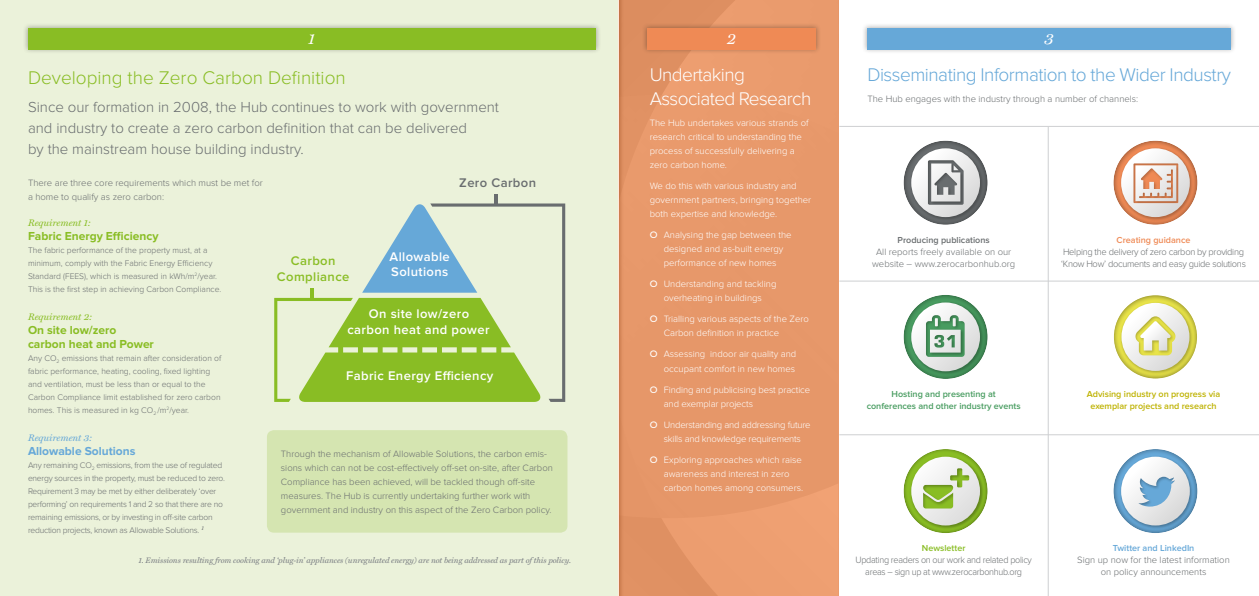
<style>
.page{position:relative;width:1259px;height:596px;background:#fff}
.page>*{position:absolute;margin:0;border:0;box-sizing:border-box;transform-origin:0 0}
.t1{font:300 19px "Proxima Nova";letter-spacing:-.025em;color:#66a8d8}
.t2{font:300 19px "Proxima Nova";color:#89bd24}
.t3{font:300 19px/24.5px "Proxima Nova";letter-spacing:-.03em;color:#fff}
.t4{font:italic 16px "Miller Text";color:#fff}
.t5{font:300 15px/21px "Proxima Nova";color:#696d6f}
.t6{font:600 13px/15.6px "Proxima Nova";letter-spacing:.03em;color:#fff;text-align:center}
.t7{font:600 13px/15.6px "Proxima Nova";letter-spacing:.03em;color:#89bd24;text-align:center}
.t8{font:600 13px "Proxima Nova";letter-spacing:.03em;color:#696d6f}
.t9{font:700 12px/14px "Proxima Nova";color:#89bd24}
.t10{font:700 12px "Proxima Nova";color:#66a8d8}
.t11{font:300 9.5px/14px "Proxima Nova";color:#fff}
.t12{font:300 9.5px/14px "Proxima Nova";color:#696d6f}
.t13{font:300 9.5px/12px "Proxima Nova";letter-spacing:-.03em;color:#696d6f}
.t14{font:300 9.5px/12px "Proxima Nova";letter-spacing:-.03em;color:#696d6f;text-align:center;scale:.95 1}
.t15{font:300 9.5px/14px "Proxima Nova";letter-spacing:-.02em;color:#fff;text-align:center}
.t16{font:italic 9.5px "Miller Text";color:#89bd24}
.t17{font:italic 9.5px "Miller Text";color:#66a8d8}
.t18{font:600 9px/12px "Proxima Nova";color:#beb200;text-align:center}
.t19{font:600 9px/12px "Proxima Nova";color:#489c60;text-align:center}
.t20{font:600 9px "Proxima Nova";color:#696d6f}
.t21{font:600 9px "Proxima Nova";color:#66a8d8}
.t22{font:600 9px "Proxima Nova";color:#ef8a55}
.t23{font:600 9px "Proxima Nova";color:#89bd24}
.t24{font:300 8.5px/13px "Proxima Nova";color:#696d6f}
.t25{font:300 8.5px/13px "Proxima Nova";letter-spacing:-.025em;color:#696d6f}
.t26{font:italic 8px "Miller Text";letter-spacing:-.01em;color:#797d82}
.s1{font-family:"Gill Sans MT Pro";font-weight:500}
</style>
<div class="page">
<div style="left:0;top:0;width:619px;height:595px;background:#ebf2da"></div>
<div style="left:618px;top:0;width:220px;height:595px;background:#e7986a"></div>
<div style="left:267px;top:430px;width:300px;height:102px;background:#d5e5b1;border-radius:7px"></div>
<div style="left:23px;top:23px;width:578px;height:32px;background:#000;opacity:.3"></div>
<div style="left:28px;top:28px;width:567px;height:21px;background:#89bd24"></div>
<div style="left:641px;top:23px;width:180px;height:32px;background:#000;opacity:.3"></div>
<div style="left:647px;top:28px;width:169px;height:21px;background:#ef8a55"></div>
<div style="left:862px;top:23px;width:374px;height:32px;background:#000;opacity:.3"></div>
<div style="left:867px;top:28px;width:364px;height:21px;background:#66a8d8"></div>
<hr style="left:494px;top:194px;width:4px;height:10px;background:#696d6f">
<svg style="left:274px;top:203px;width:291px;height:198px"></svg>
<hr style="left:1048px;top:127px;width:1px;height:468px;background:#cecfd1">
<svg style="left:903px;top:141px;width:84px;height:83px"></svg>
<img style="left:908px;top:146px;width:77px;height:76px">
<svg style="left:911px;top:148px;width:69px;height:69px"></svg>
<svg style="left:903px;top:295px;width:84px;height:83px"></svg>
<img style="left:908px;top:300px;width:77px;height:76px">
<svg style="left:911px;top:302px;width:69px;height:69px"></svg>
<svg style="left:903px;top:449px;width:84px;height:83px"></svg>
<img style="left:908px;top:454px;width:77px;height:76px">
<svg style="left:911px;top:456px;width:69px;height:69px"></svg>
<svg style="left:1113px;top:141px;width:84px;height:83px"></svg>
<img style="left:1118px;top:146px;width:76px;height:76px">
<svg style="left:1121px;top:148px;width:68px;height:69px"></svg>
<svg style="left:1114px;top:295px;width:83px;height:83px"></svg>
<img style="left:1119px;top:300px;width:75px;height:75px">
<svg style="left:1121px;top:303px;width:68px;height:67px"></svg>
<svg style="left:1113px;top:449px;width:84px;height:83px"></svg>
<img style="left:1118px;top:454px;width:76px;height:76px">
<svg style="left:1121px;top:456px;width:68px;height:69px"></svg>
<hr style="left:839px;top:126px;width:420px;height:1px;background:#cecfd1">
<hr style="left:839px;top:281px;width:420px;height:1px;background:#cecfd1">
<hr style="left:839px;top:434px;width:420px;height:1px;background:#cecfd1">
<h2 class="t4" style="left:308px;top:30px;width:8px">1</h2>
<h2 class="t4" style="left:727px;top:30px;width:11px">2</h2>
<h2 class="t4" style="left:1044px;top:30px;width:11px">3</h2>
<h1 class="t2" style="left:28px;top:67px;width:319px">Developing the Zero Carbon Definition</h1>
<h3 class="t5" style="left:28px;top:97px;width:472px">Since our formation in 2008, the Hub continues to work with government and industry to create a zero carbon definition that can be delivered<br>by the mainstream house building industry.</h3>
<p class="t12" style="left:28px;top:175px;width:236px">There are three core requirements which must be met for a home to qualify as zero carbon:</p>
<p class="t16" style="left:28px;top:217px;width:64px">Requirement 1:</p>
<p class="t9" style="left:28px;top:229px;width:132px">Fabric Energy Efficiency</p>
<p class="t24" style="left:28px;top:243px;width:195px">The fabric performance of the property must, at a minimum, comply with the Fabric Energy Efficiency Standard (FEES), which is measured in kWh/m<sup>2</sup>/year.<br>This is the first step in achieving Carbon Compliance.</p>
<p class="t16" style="left:28px;top:311px;width:66px">Requirement 2:</p>
<p class="t9" style="left:28px;top:323px;width:127px">On site low/zero carbon heat and Power</p>
<p class="t24" style="left:28px;top:351px;width:195px">Any CO<sub>2</sub> emissions that remain after consideration of fabric performance, heating, cooling, fixed lighting and ventilation, must be less than or equal to the Carbon Compliance limit established for zero carbon homes. This is measured in kg CO<sub>2</sub> /m<sup>2</sup>/year.</p>
<p class="t17" style="left:28px;top:432px;width:66px">Requirement 3:</p>
<p class="t10" style="left:28px;top:444px;width:109px">Allowable Solutions</p>
<p class="t25" style="left:28px;top:458px;width:198px">Any remaining CO<sub>2</sub> emissions, from the use of regulated energy sources in the property, must be reduced to zero.<br>Requirement 3 may be met by either deliberately ‘over performing’ on requirements 1 and 2 so that there are no remaining emissions, or by investing in off-site carbon reduction projects, known as Allowable Solutions. <sup>1</sup></p>
<h3 class="t7" style="left:277px;top:253px;width:74px">Carbon<br>Compliance</h3>
<h3 class="t8" style="left:459px;top:175px;width:78px">Zero Carbon</h3>
<h3 class="t6" style="left:389px;top:249px;width:62px;text-align:left">Allowable<br>Solutions</h3>
<h3 class="t6" style="left:347px;top:306px;width:144px">On site low/zero carbon heat and power</h3>
<h3 class="t6" style="left:346px;top:368px;width:149px">Fabric Energy E ciency</h3>
<p class="t12" style="left:281px;top:447px;width:273px">Through the mechanism of Allowable Solutions, the carbon emis&shy;sions which can not be cost-effectively off-set on-site, after Carbon Compliance has been achieved, will be tackled though off-site measures. The Hub is currently undertaking further work with government and industry on this aspect of the Zero Carbon policy.</p>
<p class="t26" style="left:139px;top:555px;width:434px">1. Emissions resulting from cooking and ‘plug-in’ appliances (unregulated energy) are not being addressed as part of this policy.</p>
<h1 class="t3" style="left:650px;top:62px;width:163px">Undertaking<br>Associated Research</h1>
<p class="t11" style="left:650px;top:116px;width:160px">The Hub undertakes various strands of research critical to understanding the process of successfully delivering a zero carbon home.</p>
<p class="t11" style="left:650px;top:179px;width:163px">We do this with various industry and government partners, bringing together both expertise and knowledge.</p>
<p class="t11" style="left:664px;top:228px;width:129px;text-indent:-14px"><span class="s1">O</span> Analysing the gap between the designed and as-built energy performance of new homes</p>
<p class="t11" style="left:650px;top:277px;width:128px;text-align:center"><span class="s1">O</span> Understanding and tackling overheating in buildings</p>
<p class="t11" style="left:664px;top:312px;width:147px;text-indent:-14px"><span class="s1">O</span> Trialling various aspects of the Zero<br>Carbon definition in practice</p>
<p class="t11" style="left:650px;top:347px;width:148px;text-align:right"><span class="s1">O</span> Assessing indoor air quality and occupant comfort in new homes</p>
<p class="t11" style="left:664px;top:382px;width:148px;text-indent:-14px"><span class="s1">O</span> Finding and publicising best practice and exemplar projects</p>
<p class="t15" style="left:650px;top:417px;width:162px"><span class="s1">O</span> Understanding and addressing future skills and knowledge requirements</p>
<p class="t11" style="left:664px;top:452px;width:141px;text-indent:-14px"><span class="s1">O</span> Exploring approaches which raise awareness and interest in zero carbon homes among consumers.</p>
<h1 class="t1" style="left:867px;top:63px;width:365px">Disseminating Information to the Wider Industry</h1>
<p class="t12" style="left:867px;top:91px;width:272px">The Hub engages with the industry through a number of channels:</p>
<p class="t20" style="left:897px;top:234px;width:94px">Producing publications</p>
<p class="t12" style="left:872px;top:245px;width:145px;line-height:12px;text-align:center">All reports freely available on our website – www.zerocarbonhub.org</p>
<p class="t22" style="left:1116px;top:234px;width:75px">Creating guidance</p>
<p class="t13" style="left:1061px;top:245px;width:186px">Helping the delivery of zero carbon by providing ‘Know How’ documents and easy guide solutions</p>
<p class="t19" style="left:866px;top:388px;width:155px">Hosting and presenting at conferences and other industry events</p>
<p class="t18" style="left:1086px;top:388px;width:135px">Advising industry on progress via exemplar projects and research</p>
<p class="t23" style="left:922px;top:542px;width:45px">Newsletter</p>
<p class="t14" style="left:855px;top:553px;width:187px">Updating readers on our work and related policy areas – sign up at www.zerocarbonhub.org</p>
<p class="t21" style="left:1112px;top:542px;width:83px">Twitter and LinkedIn</p>
<p class="t12" style="left:1077px;top:553px;width:154px;line-height:12px;text-align:center">Sign up now for the latest information on policy announcements</p>
</div>
